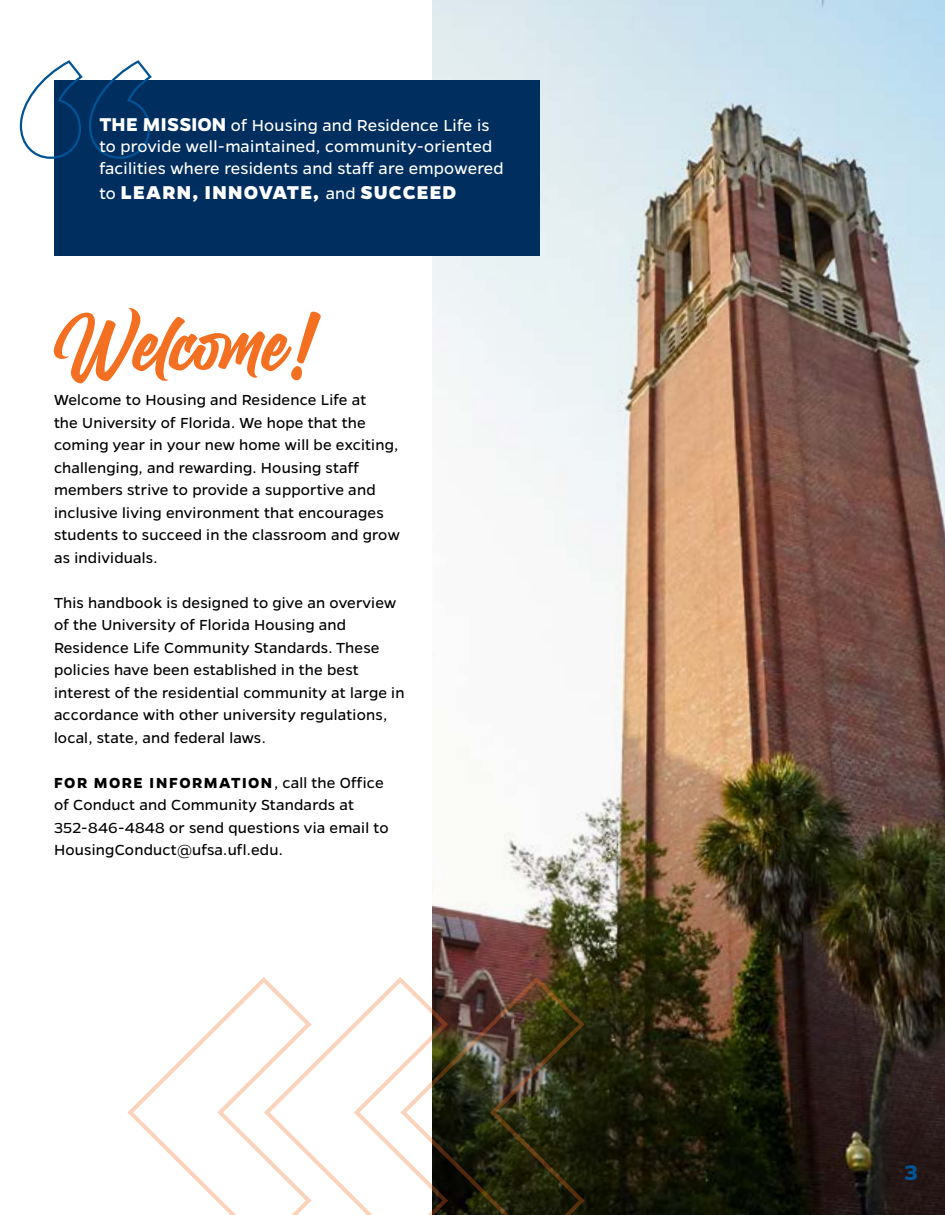
<style>
.page{position:relative;width:945px;height:1215px;background:#fff}
.page>*{position:absolute;margin:0;border:0;box-sizing:border-box;transform-origin:0 0}
.t1{font:84.3px "Billion Dreams";color:#f36f21}
.t2{font:700 24px "Gentona";color:#005496}
.t3{font:800 21px "Gentona";letter-spacing:.055em;color:#fff}
.t4{font:18px/21.6px "Gentona";letter-spacing:.01em;color:#fff}
.t5{font:16.5px/22.5px "Gentona";letter-spacing:.01em;color:#000}
.s1{font-weight:700;font-size:21px}
.s2{font-weight:400;font-size:18px}
.s3{font-weight:700}
</style>
<div class="page">
<img style="left:432px;top:0;width:513px;height:1215px">
<svg style="left:127px;top:977px;width:458px;height:238px"></svg>
<div style="left:54px;top:80px;width:486px;height:175px;background:#002e5e"></div>
<svg style="left:19px;top:60px;width:133px;height:99px"></svg>
<p class="t4" style="left:99px;top:114px;width:406px"><span class="s1">THE MISSION</span> of Housing and Residence Life is to provide well-maintained, community-oriented facilities where residents and staff are empowered</p>
<p class="t3" style="left:99px;top:180px;width:359px"><span class="s2">to</span> LEARN, INNOVATE, <span class="s2">and</span> SUCCEED</p>
<h1 class="t1" style="left:54px;top:284px;width:271px">Welcome!</h1>
<p class="t5" style="left:54px;top:389px;width:347px">Welcome to Housing and Residence Life at<br>the University of Florida. We hope that the coming year in your new home will be exciting, challenging, and rewarding. Housing staff members strive to provide a supportive and inclusive living environment that encourages students to succeed in the classroom and grow as individuals.</p>
<p class="t5" style="left:54px;top:591px;width:352px">This handbook is designed to give an overview of the University of Florida Housing and Residence Life Community Standards. These policies have been established in the best interest of the residential community at large in accordance with other university regulations, local, state, and federal laws.</p>
<p class="t5" style="left:54px;top:771px;width:336px"><span class="s3">FOR MORE INFORMATION</span>, call the Office of Conduct and Community Standards at 352-846-4848 or send questions via email to HousingConduct@ufsa.ufl.edu.</p>
<h2 class="t2" style="left:905px;top:1159px;width:15px">3</h2>
</div>
